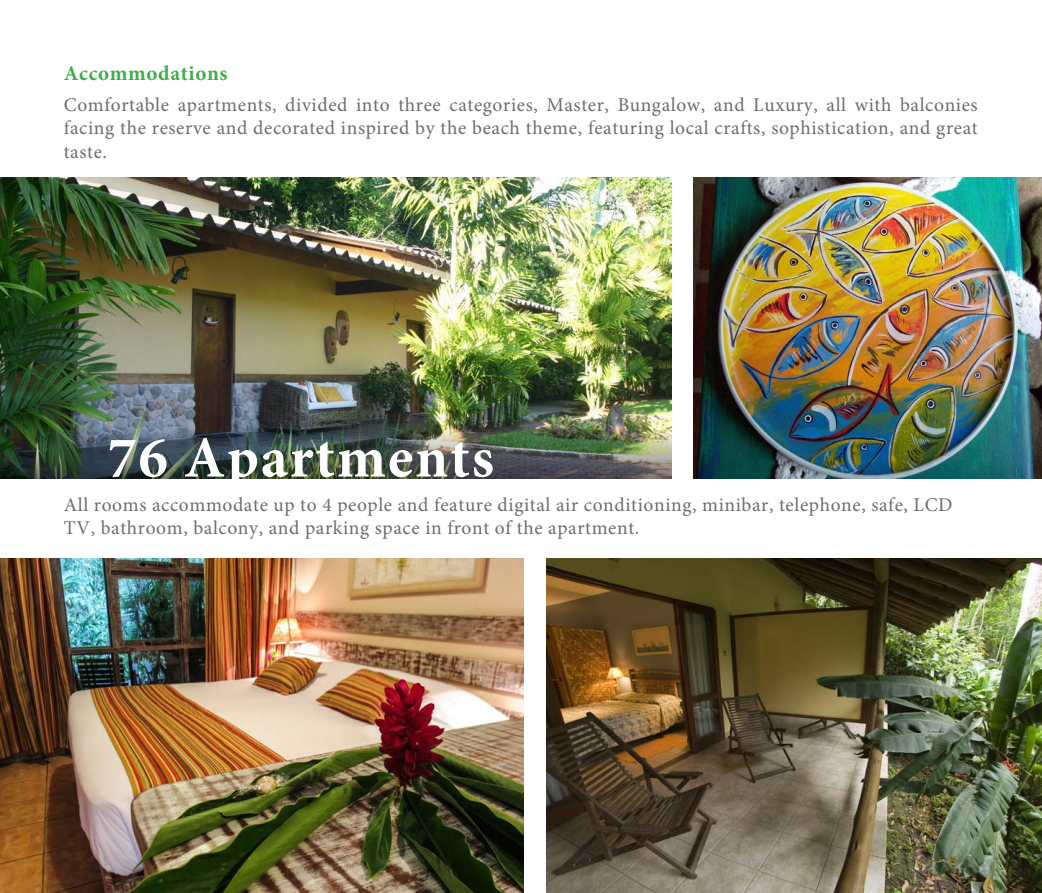
<style>
.page{position:relative;width:1042px;height:893px;background:#fff}
.page>*{position:absolute;margin:0;border:0;box-sizing:border-box;transform-origin:0 0}
.t1{font:700 58.5px "Minion Pro";letter-spacing:.03em;color:#fff}
.t2{font:700 21px "Minion Pro";letter-spacing:.03em;color:#40ae49}
.t3{font:19.5px/23.4px "Minion Pro";letter-spacing:.03em;color:#6c6d70}
</style>
<div class="page">
<img style="left:0;top:558px;width:523px;height:334px">
<img style="left:0;top:178px;width:672px;height:226px">
<img style="left:546px;top:558px;width:496px;height:335px">
<img style="left:693px;top:178px;width:349px;height:300px">
<img style="left:0;top:404px;width:672px;height:74px">
<p class="t2" style="left:64px;top:58px;width:165px">Accommodations</p>
<p class="t3" style="left:64px;top:93px;width:915px;text-align:justify">Comfortable apartments, divided into three categories, Master, Bungalow, and Luxury, all with balconies facing the reserve and decorated inspired by the beach theme, featuring local crafts, sophistication, and great taste.</p>
<h1 class="t1" style="left:107px;top:417px;width:388px">76 Apartments</h1>
<p class="t3" style="left:64px;top:493px;width:890px">All rooms accommodate up to 4 people and feature digital air conditioning, minibar, telephone, safe, LCD<br>TV, bathroom, balcony, and parking space in front of the apartment.</p>
</div>
